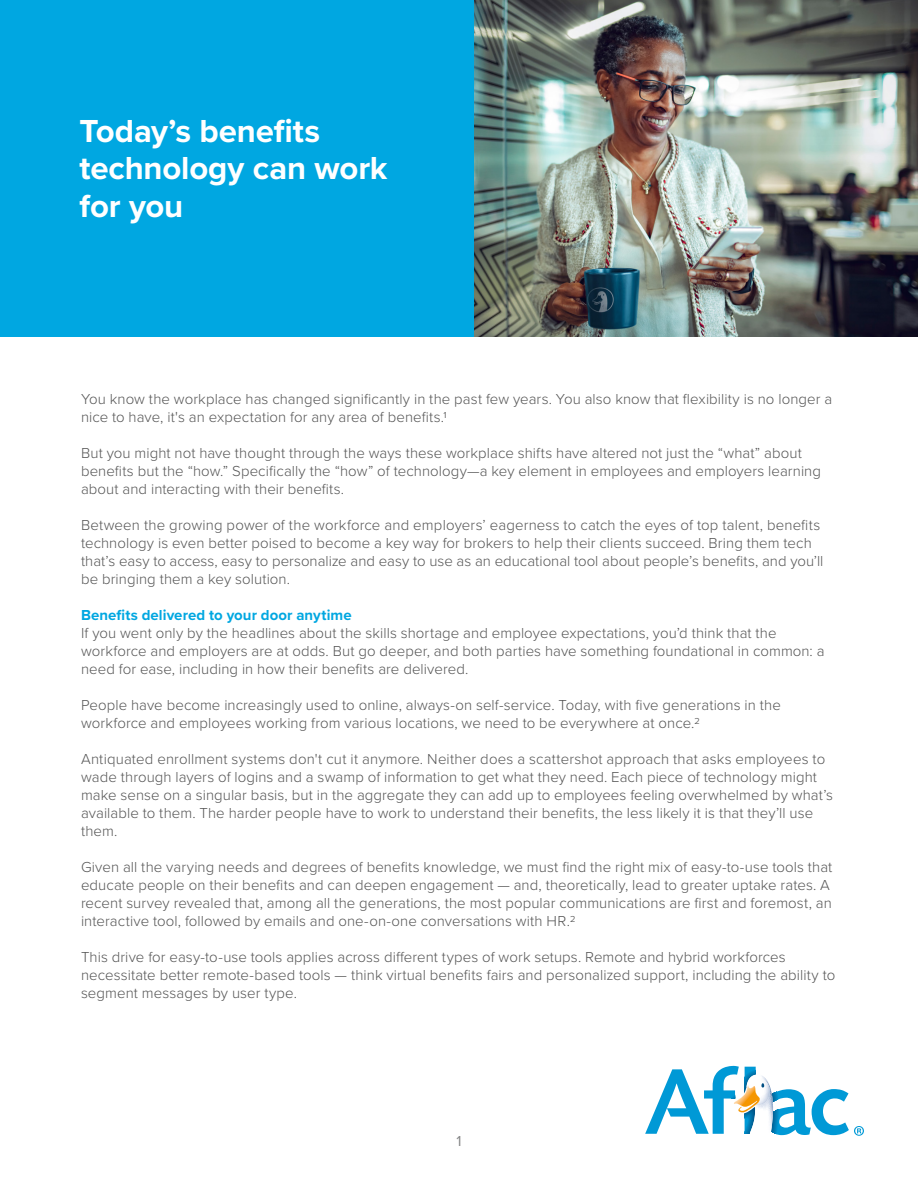
<style>
.page{position:relative;width:918px;height:1188px;background:#fff}
.page>*{position:absolute;margin:0;border:0;box-sizing:border-box;transform-origin:0 0}
.t1{font:700 33px/37.5px "Proxima Nova";letter-spacing:-.005em;color:#fff}
.t2{font:300 15px/18px "Proxima Nova";letter-spacing:.005em;color:#555}
.t3{font:700 15px "Proxima Nova";letter-spacing:.005em;color:#00a7e1}
.t4{font:15px "Proxima Nova";color:#858687}
</style>
<div class="page">
<svg style="left:645px;top:1066px;width:219px;height:70px"></svg>
<img style="left:473px;top:0;width:445px;height:337px">
<div style="left:0;top:0;width:473px;height:337px;background:#00a7e1"></div>
<h1 class="t1" style="left:80px;top:112px;width:310px">Today’s benefits technology can work for you</h1>
<p class="t2" style="left:81px;top:389px;width:753px">You know the workplace has changed significantly in the past few years. You also know that flexibility is no longer a nice to have, it's an expectation for any area of benefits.1</p>
<p class="t2" style="left:81px;top:443px;width:742px">But you might not have thought through the ways these workplace shifts have altered not just the “what” about benefits but the “how.” Specifically the “how” of technology—a key element in employees and employers learning about and interacting with their benefits.</p>
<p class="t2" style="left:81px;top:515px;width:744px">Between the growing power of the workforce and employers’ eagerness to catch the eyes of top talent, benefits technology is even better poised to become a key way for brokers to help their clients succeed. Bring them tech that’s easy to access, easy to personalize and easy to use as an educational tool about people’s benefits, and you’ll be bringing them a key solution.</p>
<p class="t3" style="left:81px;top:604px;width:272px">Benefits delivered to your door anytime</p>
<p class="t2" style="left:81px;top:623px;width:745px">If you went only by the headlines about the skills shortage and employee expectations, you’d think that the workforce and employers are at odds. But go deeper, and both parties have something foundational in common: a need for ease, including in how their benefits are delivered.</p>
<p class="t2" style="left:81px;top:695px;width:701px">People have become increasingly used to online, always-on self-service. Today, with five generations in the workforce and employees working from various locations, we need to be everywhere at once.2</p>
<p class="t2" style="left:81px;top:749px;width:754px">Antiquated enrollment systems don't cut it anymore. Neither does a scattershot approach that asks employees to wade through layers of logins and a swamp of information to get what they need. Each piece of technology might make sense on a singular basis, but in the aggregate they can add up to employees feeling overwhelmed by what’s available to them. The harder people have to work to understand their benefits, the less likely it is that they’ll use them.</p>
<p class="t2" style="left:81px;top:857px;width:753px">Given all the varying needs and degrees of benefits knowledge, we must find the right mix of easy-to-use tools that educate people on their benefits and can deepen engagement — and, theoretically, lead to greater uptake rates. A recent survey revealed that, among all the generations, the most popular communications are first and foremost, an interactive tool, followed by emails and one-on-one conversations with HR.2</p>
<p class="t2" style="left:81px;top:947px;width:756px">This drive for easy-to-use tools applies across different types of work setups. Remote and hybrid workforces necessitate better remote-based tools — think virtual benefits fairs and personalized support, including the ability to segment messages by user type.</p>
<p class="t4" style="left:456px;top:1130px;width:7px">1</p>
</div>
